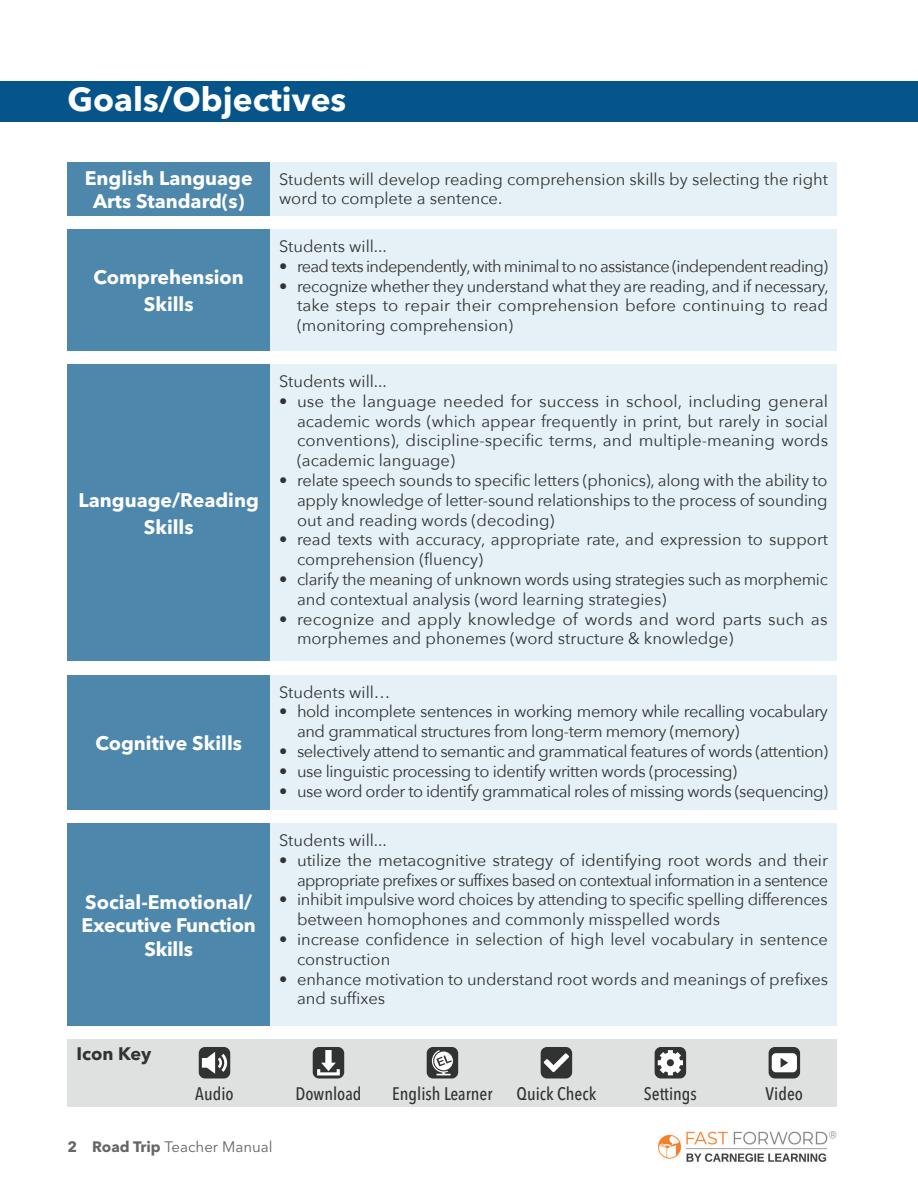
<style>
.page{position:relative;width:918px;height:1188px;background:#fff}
.page>*{position:absolute;margin:0;border:0;box-sizing:border-box;transform-origin:0 0}
.t1{font:700 33px "Avenir Next LT Pro";color:#fff}
.edited{font:700 19.5px/23.4px "Avenir Next LT Pro";color:#fff;text-align:center}
.t2{font:500 condensed 18px "Avenir Next LT Pro";color:#333}
.t3{font:700 18px "Avenir Next LT Pro";color:#333}
.edited-2{font:16.5px/19.8px "Avenir Next";letter-spacing:-.005em;color:#333}
.edited-3{font:16.5px/19.8px "Avenir Next";letter-spacing:-.025em;color:#333}
.edited-4{font:16.5px/19.8px "Avenir Next";letter-spacing:-.035em;color:#333;text-align:right}
.edited-5{font:16.5px "Avenir Next";letter-spacing:-.04em;color:#333}
.t4{font:15px "Avenir Next LT Pro";color:#666}
.s1{font-weight:700}
</style>
<div class="page">
<img style="left:658px;top:1132px;width:179px;height:30px">
<div style="left:0;top:81px;width:918px;height:41px;background:#05558b"></div>
<div style="left:270px;top:675px;width:567px;height:135px;background:#e5f1f6"></div>
<div style="left:68px;top:675px;width:202px;height:135px;background:#4d87ac"></div>
<div style="left:270px;top:824px;width:567px;height:202px;background:#e5f1f6"></div>
<div style="left:68px;top:824px;width:202px;height:202px;background:#4d87ac"></div>
<div style="left:270px;top:230px;width:567px;height:121px;background:#e5f1f6"></div>
<div style="left:270px;top:364px;width:567px;height:298px;background:#e5f1f6"></div>
<div style="left:68px;top:230px;width:202px;height:121px;background:#4d87ac"></div>
<div style="left:68px;top:364px;width:202px;height:298px;background:#4d87ac"></div>
<div style="left:270px;top:162px;width:567px;height:54px;background:#e5f1f6"></div>
<div style="left:68px;top:162px;width:202px;height:54px;background:#4d87ac"></div>
<div style="left:68px;top:1040px;width:769px;height:67px;background:#dfe0e0"></div>
<div style="left:199px;top:1047px;width:31px;height:31px;background:#313232;border-radius:6px"></div>
<svg style="left:202px;top:1052px;width:25px;height:22px"></svg>
<div style="left:313px;top:1047px;width:31px;height:31px;background:#313232;border-radius:6px"></div>
<svg style="left:317px;top:1050px;width:23px;height:25px"></svg>
<div style="left:427px;top:1047px;width:31px;height:31px;background:#313232;border-radius:6px"></div>
<svg style="left:432px;top:1050px;width:21px;height:25px"></svg>
<div style="left:541px;top:1047px;width:31px;height:31px;background:#313232;border-radius:6px"></div>
<svg style="left:544px;top:1053px;width:25px;height:19px"></svg>
<div style="left:655px;top:1047px;width:31px;height:31px;background:#313232;border-radius:6px"></div>
<svg style="left:658px;top:1050px;width:25px;height:25px"></svg>
<div style="left:769px;top:1047px;width:31px;height:31px;background:#313232;border-radius:6px"></div>
<div style="left:772px;top:1053px;width:25px;height:19px;background:#fff;border-radius:4px"></div>
<svg style="left:781px;top:1058px;width:7px;height:10px"></svg>
<h1 class="t1" style="left:68px;top:80px;width:280px">Goals/Objectives</h1>
<p class="edited" style="left:85px;top:166px;width:169px">English Language<br>Arts Standard(s)</p>
<p class="edited" style="left:94px;top:265px;width:152px">Comprehension</p>
<p class="edited" style="left:144px;top:293px;width:51px">Skills</p>
<p class="edited" style="left:79px;top:488px;width:182px">Language/Reading</p>
<p class="edited" style="left:144px;top:515px;width:51px">Skills</p>
<p class="edited" style="left:95px;top:731px;width:148px">Cognitive Skills</p>
<p class="edited" style="left:82px;top:890px;width:176px">Social-Emotional/<br>Executive Function<br>Skills</p>
<p class="edited-2" style="left:279px;top:168px;width:551px">Students will develop reading comprehension skills by selecting the right word to complete a sentence.</p>
<p class="edited-2" style="left:279px;top:236px;width:109px">Students will...</p>
<p class="edited-5" style="left:279px;top:252px;width:551px">• read texts independently, with minimal to no assistance (independent reading)</p>
<p class="edited-2" style="left:297px;top:275px;width:533px;text-align:justify;text-indent:-18px">• recognize whether they understand what they are reading, and if necessary, take steps to repair their comprehension before continuing to read (monitoring comprehension)</p>
<p class="edited-2" style="left:279px;top:371px;width:109px">Students will...</p>
<p class="edited-2" style="left:297px;top:390px;width:533px;text-align:justify;text-indent:-18px">• use the language needed for success in school, including general academic words (which appear frequently in print, but rarely in social conventions), discipline-specific terms, and multiple-meaning words (academic language)</p>
<p class="edited-2" style="left:297px;top:470px;width:532px;text-align:justify;text-indent:-18px">• relate speech sounds to specific letters (phonics), along with the ability to apply knowledge of letter-sound relationships to the process of sounding out and reading words (decoding)</p>
<p class="edited-2" style="left:297px;top:529px;width:533px;text-indent:-18px">• read texts with accuracy, appropriate rate, and expression to support comprehension (fluency)</p>
<p class="edited-2" style="left:297px;top:569px;width:532px;text-indent:-18px">• clarify the meaning of unknown words using strategies such as morphemic and contextual analysis (word learning strategies)</p>
<p class="edited-2" style="left:297px;top:608px;width:532px;text-indent:-18px">• recognize and apply knowledge of words and word parts such as morphemes and phonemes (word structure &amp; knowledge)</p>
<p class="edited-2" style="left:279px;top:681px;width:113px">Students will…</p>
<p class="edited-3" style="left:297px;top:701px;width:533px;text-indent:-18px">• hold incomplete sentences in working memory while recalling vocabulary and grammatical structures from long-term memory (memory)</p>
<p class="edited-3" style="left:279px;top:741px;width:551px">• selectively attend to semantic and grammatical features of words (attention)</p>
<p class="edited-3" style="left:279px;top:760px;width:460px">• use linguistic processing to identify written words (processing)</p>
<p class="edited-3" style="left:279px;top:780px;width:551px">• use word order to identify grammatical roles of missing words (sequencing)</p>
<p class="edited-2" style="left:279px;top:830px;width:109px">Students will...</p>
<p class="edited-4" style="left:279px;top:849px;width:551px">• utilize the metacognitive strategy of identifying root words and their appropriate prefixes or suffixes based on contextual information in a sentence</p>
<p class="edited-2" style="left:297px;top:889px;width:532px;text-indent:-18px">• inhibit impulsive word choices by attending to specific spelling differences between homophones and commonly misspelled words</p>
<p class="edited-2" style="left:297px;top:929px;width:533px;text-indent:-18px">• increase confidence in selection of high level vocabulary in sentence construction</p>
<p class="edited-2" style="left:297px;top:968px;width:533px;text-indent:-18px">• enhance motivation to understand root words and meanings of prefixes and suffixes</p>
<p class="t3" style="left:76px;top:1043px;width:76px">Icon Key</p>
<p class="t2" style="left:195px;top:1082px;width:40px">Audio</p>
<p class="t4" style="left:68px;top:1138px;width:207px"><span class="s1">2 Road Trip</span> Teacher Manual</p>
<p class="t2" style="left:295px;top:1082px;width:68px">Download</p>
<p class="t2" style="left:392px;top:1082px;width:102px">English Learner</p>
<p class="t2" style="left:517px;top:1082px;width:81px">Quick Check</p>
<p class="t2" style="left:644px;top:1082px;width:54px">Settings</p>
<p class="t2" style="left:766px;top:1082px;width:39px">Video</p>
</div>
